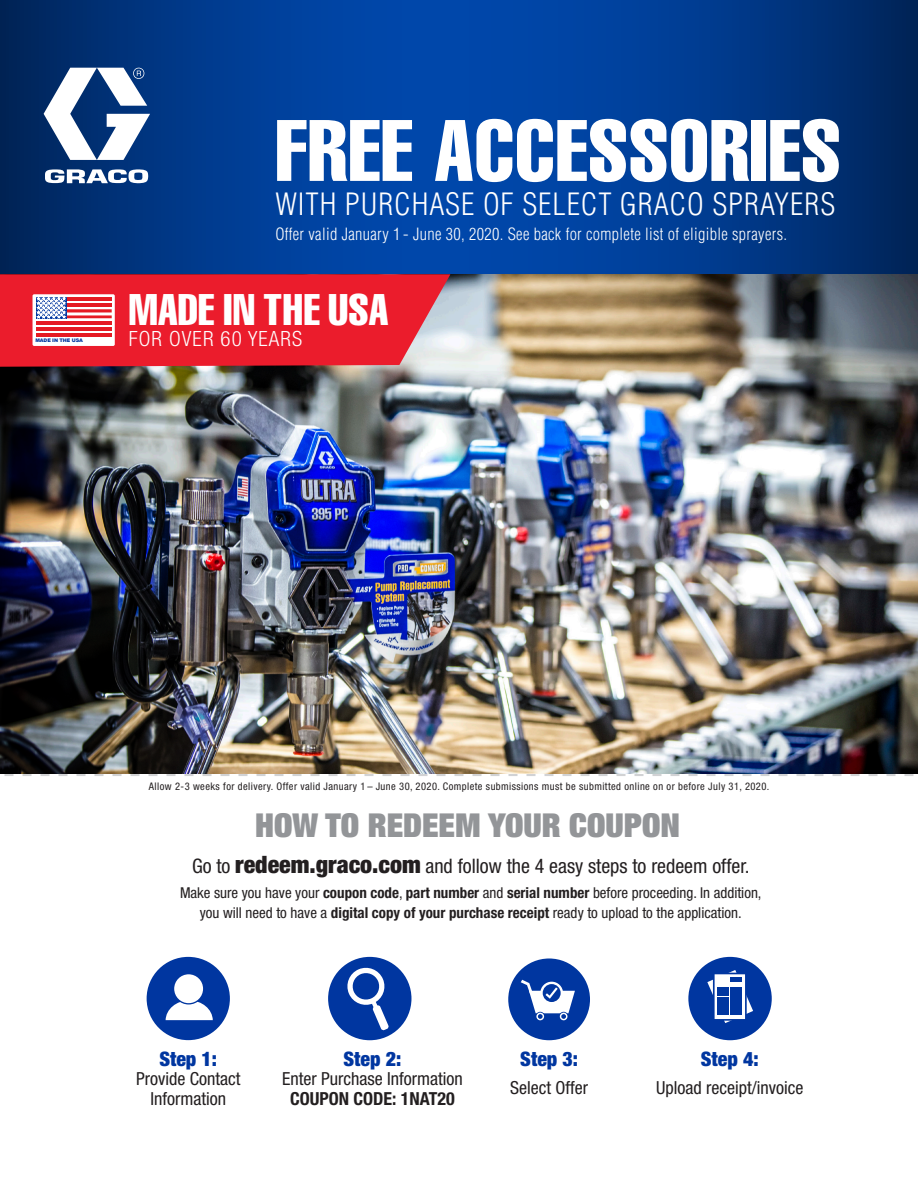
<style>
.page{position:relative;width:918px;height:1188px;background:#fff}
.page>*{position:absolute;margin:0;border:0;box-sizing:border-box;transform-origin:0 0}
.t1{font:85.5px "Helvetica LT Std Comp";letter-spacing:.01em;color:#fff}
.t2{font:43.5px "Helvetica LT Std Comp";color:#fff}
.t3{font:900 condensed 33px "Helvetica Neue LT Std";color:#939598}
.t4{font:300 condensed 30px "Helvetica LT Std";letter-spacing:.03em;color:#fff}
.t5{font:300 condensed 21px "Helvetica Neue LT Std";letter-spacing:.05em;color:#fff}
.t6{font:condensed 19.95px "Helvetica Neue LT Std";color:#231f20}
.t7{font:900 condensed 19.95px "Helvetica Neue LT Std";color:#0036a0}
.t8{font:condensed 18px/19.5px "Helvetica Neue LT Std";color:#231f20;text-align:center}
.t9{font:700 condensed 18px "Helvetica Neue LT Std";color:#231f20}
.t10{font:300 condensed 16.5px "Helvetica LT Std";letter-spacing:.02em;color:#fff}
.t11{font:condensed 15px/19.5px "Helvetica Neue LT Std";color:#231f20;text-align:center}
.t12{font:condensed 10.5px "Helvetica Neue LT Std";letter-spacing:.04em;color:#231f20}
.t13{font:900 4.95px "Arial";letter-spacing:-.025em;color:#0036a0}
.s1{font-weight:900;font-size:24px}
.s2{font-weight:700}
</style>
<div class="page">
<svg style="left:4px;top:774px;width:910px;height:2px"></svg>
<div style="left:328px;top:957px;width:83px;height:83px;background:#0036a0;border-radius:50%"></div>
<svg style="left:341px;top:961px;width:50px;height:72px"></svg>
<div style="left:688px;top:957px;width:84px;height:83px;background:#0036a0;border-radius:50%"></div>
<svg style="left:707px;top:970px;width:46px;height:53px"></svg>
<div style="left:718px;top:987px;width:11px;height:9px;background:#0036a0"></div>
<hr style="left:731px;top:978px;width:11px;height:4px;background:#0036a0">
<div style="left:731px;top:987px;width:11px;height:13px;background:#0036a0"></div>
<div style="left:731px;top:1001px;width:11px;height:14px;background:#0036a0"></div>
<div style="left:718px;top:1005px;width:11px;height:10px;background:#0036a0"></div>
<div style="left:718px;top:997px;width:11px;height:7px;background:#0036a0"></div>
<div style="left:508px;top:958px;width:82px;height:82px;background:#0036a0;border-radius:50%"></div>
<svg style="left:521px;top:980px;width:54px;height:41px"></svg>
<div style="left:147px;top:957px;width:83px;height:83px;background:#0036a0;border-radius:50%"></div>
<svg style="left:166px;top:1000px;width:47px;height:20px"></svg>
<div style="left:173px;top:973px;width:31px;height:32px;border:3px solid #0036a0;border-radius:50%"></div>
<div style="left:174px;top:974px;width:29px;height:29px;background:#fff;border-radius:50%"></div>
<svg style="left:0;top:0;width:918px;height:274px;background:#003a8d"></svg>
<svg style="left:44px;top:68px;width:106px;height:115px"></svg>
<img style="left:0;top:274px;width:918px;height:499px">
<svg style="left:0;top:274px;width:450px;height:93px;background:#e73240"></svg>
<p class="t1" style="left:275px;top:96px;width:567px">FREE ACCESSORIES</p>
<p class="t4" style="left:275px;top:186px;width:561px">WITH PURCHASE OF SELECT GRACO SPRAYERS</p>
<p class="t10" style="left:275px;top:224px;width:513px">Offer valid January 1 - June 30, 2020. See back for complete list of eligible sprayers.</p>
<p class="t2" style="left:129px;top:282px;width:261px">MADE IN THE USA</p>
<p class="t13" style="left:35px;top:337px;width:49px">MADE IN THE USA</p>
<p class="t5" style="left:129px;top:327px;width:175px">FOR OVER 60 YEARS</p>
<p class="t12" style="left:149px;top:781px;width:622px">Allow 2-3 weeks for delivery. Offer valid January 1 – June 30, 2020. Complete submissions must be submitted online on or before July 31, 2020.</p>
<p class="t3" style="left:255px;top:804px;width:426px">HOW TO REDEEM YOUR COUPON</p>
<p class="t6" style="left:192px;top:854px;width:559px">Go to <span class="s1">redeem.graco.com</span> and follow the 4 easy steps to redeem offer.</p>
<p class="t11" style="left:180px;top:883px;width:583px">Make sure you have your <span class="s2">coupon code</span>, <span class="s2">part number</span> and <span class="s2">serial number</span> before proceeding. In addition, you will need to have a <span class="s2">digital copy of your purchase receipt</span> ready to upload to the application.</p>
<p class="t7" style="left:159px;top:1046px;width:59px">Step 1:</p>
<p class="t8" style="left:136px;top:1069px;width:106px">Provide Contact<br>Information</p>
<p class="t7" style="left:344px;top:1046px;width:59px">Step 2:</p>
<p class="t8" style="left:282px;top:1069px;width:182px">Enter Purchase Information</p>
<p class="t9" style="left:290px;top:1088px;width:166px">COUPON CODE: 1NAT20</p>
<p class="t7" style="left:520px;top:1046px;width:59px">Step 3:</p>
<p class="t8" style="left:510px;top:1078px;width:79px">Select Offer</p>
<p class="t7" style="left:701px;top:1046px;width:59px">Step 4:</p>
<p class="t8" style="left:656px;top:1078px;width:149px">Upload receipt/invoice</p>
</div>
